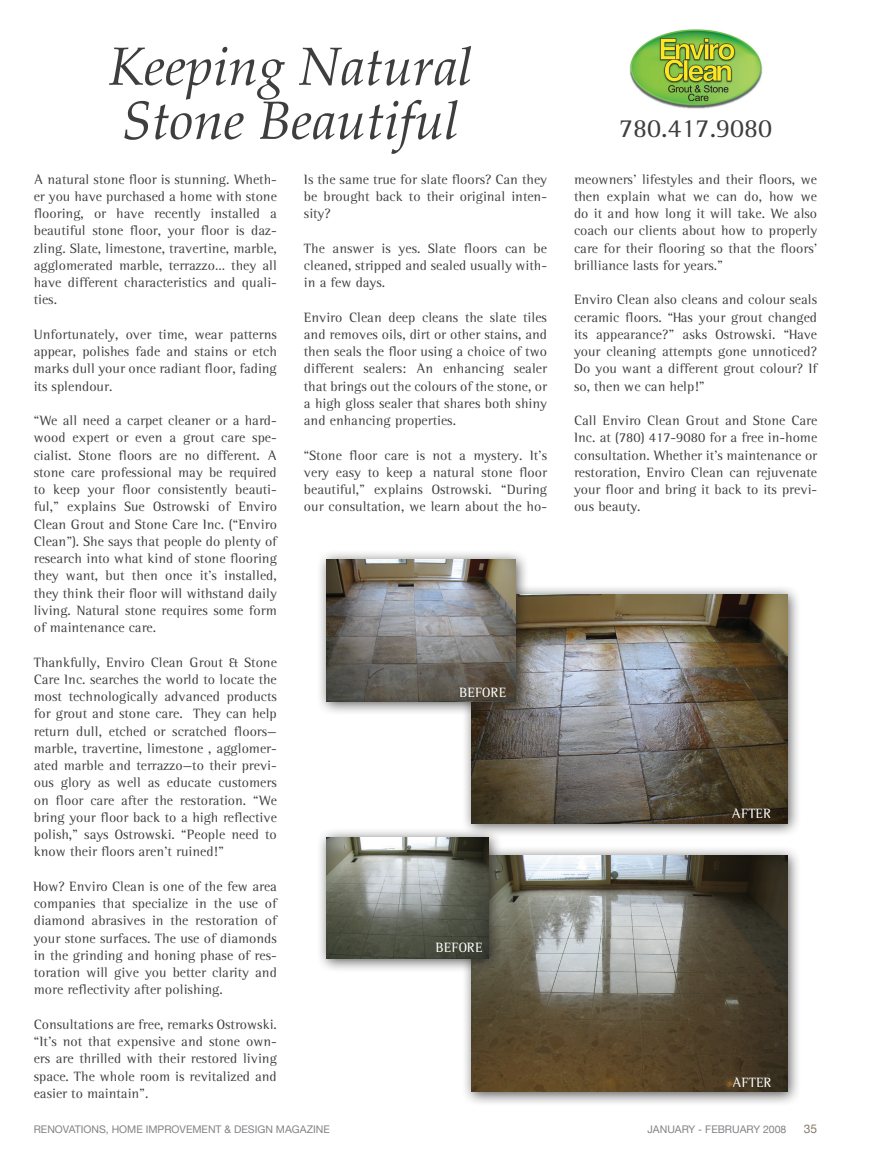
<style>
.page{position:relative;width:878px;height:1161px;background:#fff}
.page>*{position:absolute;margin:0;border:0;box-sizing:border-box;transform-origin:0 0}
.t1{font:italic 54px/54px "Palatino";color:#3e3e3f}
.t2{font:27px "Leftist Mono Serif";color:#3e3e3f}
.t3{font:13.95px/17.2px "Leftist Mono Serif";color:#3e3e3f;text-align:justify}
.t4{font:13.95px "Leftist Mono Serif";color:#fff}
.t5{font:12px "Helvetica Neue";color:#877a68}
.t6{font:10.5px "Helvetica Neue";color:#808285}
</style>
<div class="page">
<img style="left:629px;top:29px;width:134px;height:80px">
<div style="left:460px;top:844px;width:346px;height:268px;background:#231f20;opacity:.75"></div>
<img style="left:471px;top:855px;width:316px;height:237px">
<div style="left:460px;top:583px;width:346px;height:260px;background:#231f20;opacity:.75"></div>
<img style="left:471px;top:594px;width:316px;height:229px">
<div style="left:315px;top:549px;width:221px;height:173px;background:#231f20;opacity:.75"></div>
<img style="left:326px;top:560px;width:189px;height:141px">
<div style="left:315px;top:826px;width:193px;height:152px;background:#231f20;opacity:.75"></div>
<img style="left:326px;top:837px;width:162px;height:122px">
<h1 class="t1" style="left:108px;top:43px;width:366px">Keeping Natural<br>Stone Beautiful</h1>
<p class="t3" style="left:304px;top:172px;width:245px">Is the same true for slate floors? Can they be brought back to their original inten&shy;sity?</p>
<p class="t3" style="left:304px;top:241px;width:245px">The answer is yes. Slate floors can be cleaned, stripped and sealed usually with&shy;in a few days.</p>
<p class="t3" style="left:304px;top:310px;width:245px">Enviro Clean deep cleans the slate tiles and removes oils, dirt or other stains, and then seals the floor using a choice of two different sealers: An enhancing sealer that brings out the colours of the stone, or a high gloss sealer that shares both shiny and enhancing properties.</p>
<p class="t3" style="left:304px;top:448px;width:245px">“Stone floor care is not a mystery. It’s very easy to keep a natural stone floor beautiful,” explains Ostrowski. “During our consultation, we learn about the ho-</p>
<p class="t3" style="left:34px;top:172px;width:245px">A natural stone floor is stunning. Wheth&shy;er you have purchased a home with stone flooring, or have recently installed a beautiful stone floor, your floor is daz&shy;zling. Slate, limestone, travertine, marble, agglomerated marble, terrazzo… they all have different characteristics and quali&shy;ties.</p>
<p class="t3" style="left:34px;top:327px;width:244px">Unfortunately, over time, wear patterns appear, polishes fade and stains or etch marks dull your once radiant floor, fading its splendour.</p>
<p class="t3" style="left:34px;top:413px;width:245px">“We all need a carpet cleaner or a hard&shy;wood expert or even a grout care spe&shy;cialist. Stone floors are no different. A stone care professional may be required to keep your floor consistently beauti&shy;ful,” explains Sue Ostrowski of Enviro Clean Grout and Stone Care Inc. (“Enviro Clean”). She says that people do plenty of research into what kind of stone flooring they want, but then once it’s installed, they think their floor will withstand daily living. Natural stone requires some form of maintenance care.</p>
<p class="t3" style="left:34px;top:655px;width:245px">Thankfully, Enviro Clean Grout &amp; Stone Care Inc. searches the world to locate the most technologically advanced products for grout and stone care. They can help return dull, etched or scratched floors— marble, travertine, limestone , agglomer&shy;ated marble and terrazzo—to their previ&shy;ous glory as well as educate customers on floor care after the restoration. “We bring your floor back to a high reflective polish,” says Ostrowski. “People need to know their floors aren’t ruined!”</p>
<p class="t3" style="left:34px;top:879px;width:245px">How? Enviro Clean is one of the few area companies that specialize in the use of diamond abrasives in the restoration of your stone surfaces. The use of diamonds in the grinding and honing phase of res&shy;toration will give you better clarity and more reflectivity after polishing.</p>
<p class="t3" style="left:34px;top:1017px;width:245px">Consultations are free, remarks Ostrowski. “It’s not that expensive and stone own&shy;ers are thrilled with their restored living space. The whole room is revitalized and easier to maintain”.</p>
<p class="t4" style="left:459px;top:687px;width:49px">BEFORE</p>
<p class="t4" style="left:435px;top:942px;width:49px">BEFORE</p>
<h2 class="t2" style="left:619px;top:118px;width:155px">780.417.9080</h2>
<p class="t3" style="left:574px;top:172px;width:245px">meowners’ lifestyles and their floors, we then explain what we can do, how we do it and how long it will take. We also coach our clients about how to properly care for their flooring so that the floors’ brilliance lasts for years.”</p>
<p class="t3" style="left:574px;top:292px;width:245px">Enviro Clean also cleans and colour seals ceramic floors. “Has your grout changed its appearance?” asks Ostrowski. “Have your cleaning attempts gone unnoticed?<br>Do you want a different grout colour? If so, then we can help!”</p>
<p class="t3" style="left:574px;top:413px;width:245px">Call Enviro Clean Grout and Stone Care Inc. at (780) 417-9080 for a free in-home consultation. Whether it’s maintenance or restoration, Enviro Clean can rejuvenate your floor and bring it back to its previ&shy;ous beauty.</p>
<p class="t4" style="left:731px;top:808px;width:41px">AFTER</p>
<p class="t4" style="left:732px;top:1077px;width:41px">AFTER</p>
<p class="t6" style="left:34px;top:1123px;width:297px">RENOVATIONS, HOME IMPROVEMENT &amp; DESIGN MAGAZINE</p>
<p class="t6" style="left:647px;top:1123px;width:140px">JANUARY - FEBRUARY 2008</p>
<p class="t5" style="left:803px;top:1122px;width:15px">35</p>
</div>
